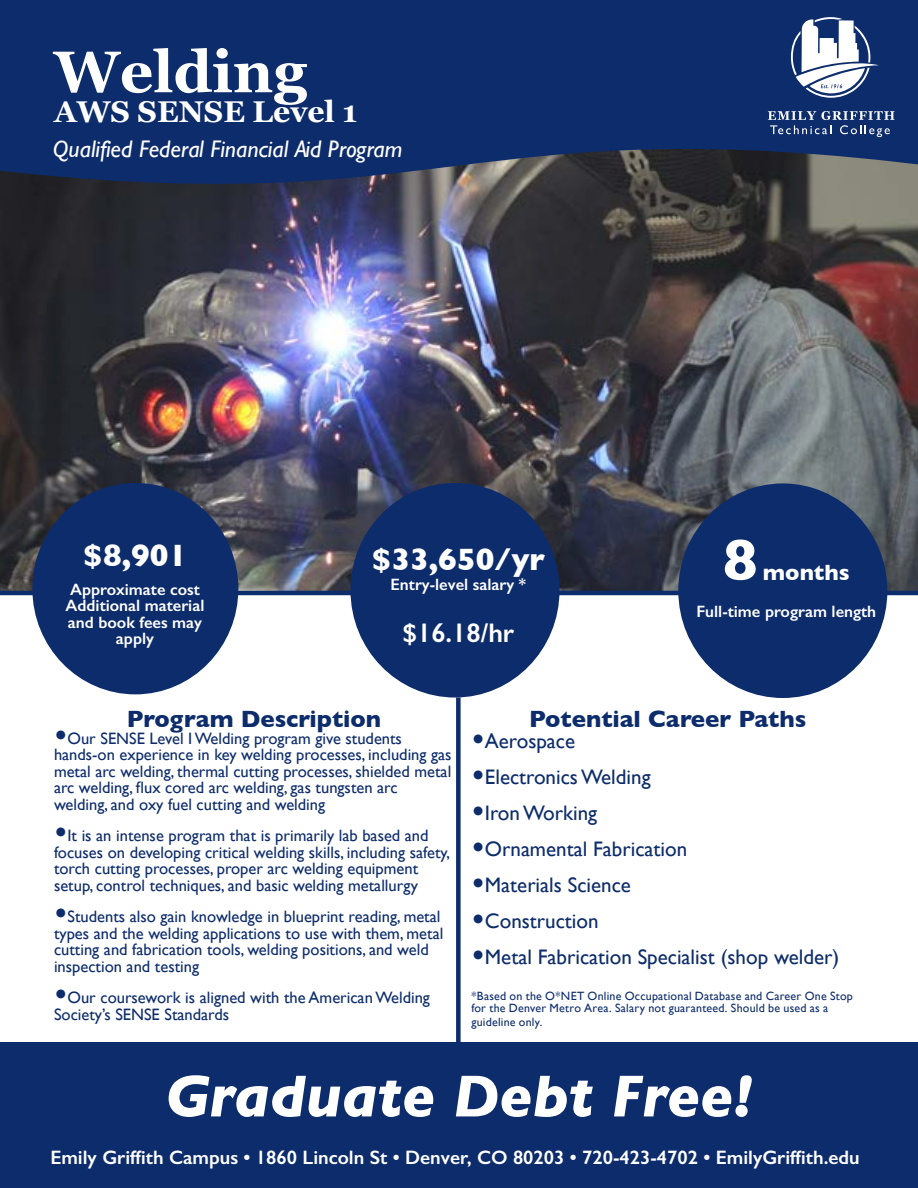
<style>
.page{position:relative;width:918px;height:1188px;background:#fff}
.page>*{position:absolute;margin:0;border:0;box-sizing:border-box;transform-origin:0 0}
.t1{font:italic 700 60px "Gill Sans";color:#fff}
.t2{font:700 58.5px "Georgia";color:#fff}
.t3{font:700 58.5px "Gill Sans";color:#fff}
.t4{font:700 31.5px "Gill Sans";color:#fff}
.t5{font:700 30px "Georgia";color:#fff}
.t6{font:600 27px "Gill Sans";color:#fff}
.t7{font:700 24px "Gill Sans";color:#0d2c6c}
.t8{font:italic 24px "Gill Sans";color:#fff}
.t9{font:700 22.5px "Gill Sans";color:#fff}
.t10{font:21px "Gill Sans";color:#0d2c6c}
.t11{font:600 19.5px "Gill Sans";color:#fff}
.t12{font:16.5px/16.5px "Gill Sans";color:#0d2c6c}
.t13{font:600 16.5px/16.5px "Gill Sans";color:#fff;text-align:center}
.t14{font:12px/12px "Gill Sans";letter-spacing:.02em;color:#0d2c6c}
.s1{font-weight:700;font-size:27px}
</style>
<div class="page">
<img style="left:0;top:226px;width:918px;height:365px">
<div style="left:32px;top:483px;width:206px;height:211px;background:#0d2c6c;border-radius:50%"></div>
<hr style="left:0;top:591px;width:918px;height:4px;background:#0d2c6c">
<div style="left:678px;top:483px;width:209px;height:215px;background:#0d2c6c;border-radius:50%"></div>
<div style="left:350px;top:483px;width:210px;height:215px;background:#0d2c6c;border-radius:50%"></div>
<svg style="left:0;top:0;width:918px;height:226px;background:#1d3362"></svg>
<div style="left:456px;top:698px;width:5px;height:490px;background:#0d2c6c"></div>
<div style="left:0;top:1043px;width:918px;height:145px;background:#0d2c6c"></div>
<svg style="left:768px;top:111px;width:127px;height:26px;background:#3e578a"></svg>
<svg style="left:791px;top:17px;width:88px;height:81px"></svg>
<h2 class="t2" style="left:54px;top:28px;width:255px">Welding</h2>
<h3 class="t5" style="left:54px;top:89px;width:305px">AWS SENSE Level 1</h3>
<h3 class="t8" style="left:53px;top:135px;width:351px">Qualified Federal Financial Aid Program</h3>
<h3 class="t4" style="left:83px;top:530px;width:106px">$8,901</h3>
<p class="t13" style="left:66px;top:581px;width:140px">Approximate cost<br>Additional material and book fees may apply</p>
<h3 class="t4" style="left:372px;top:534px;width:175px">$33,650/yr</h3>
<p class="t13" style="left:391px;top:576px;width:137px">Entry-level salary *</p>
<h3 class="t6" style="left:402px;top:617px;width:113px">$16.18/hr</h3>
<h2 class="t3" style="left:723px;top:513px;width:36px">8</h2>
<h3 class="t9" style="left:763px;top:554px;width:88px">months</h3>
<p class="t13" style="left:696px;top:603px;width:181px">Full-time program length</p>
<h3 class="t7" style="left:127px;top:700px;width:256px">Program Description</h3>
<p class="t12" style="left:54px;top:730px;width:399px"><span class="s1">•</span>Our SENSE Level I Welding program give students hands-on experience in key welding processes, including gas metal arc welding, thermal cutting processes, shielded metal arc welding, flux cored arc welding, gas tungsten arc welding, and oxy fuel cutting and welding</p>
<p class="t12" style="left:54px;top:827px;width:398px"><span class="s1">•</span>It is an intense program that is primarily lab based and focuses on developing critical welding skills, including safety, torch cutting processes, proper arc welding equipment setup, control techniques, and basic welding metallurgy</p>
<p class="t12" style="left:54px;top:908px;width:391px"><span class="s1">•</span>Students also gain knowledge in blueprint reading, metal types and the welding applications to use with them, metal cutting and fabrication tools, welding positions, and weld inspection and testing</p>
<p class="t12" style="left:54px;top:989px;width:378px"><span class="s1">•</span>Our coursework is aligned with the American Welding<br>Society’s SENSE Standards</p>
<h3 class="t7" style="left:529px;top:700px;width:279px">Potential Career Paths</h3>
<p class="t10" style="left:471px;top:729px;width:105px"><span class="s1">•</span>Aerospace</p>
<p class="t10" style="left:471px;top:765px;width:181px"><span class="s1">•</span>Electronics Welding</p>
<p class="t10" style="left:471px;top:801px;width:127px"><span class="s1">•</span>Iron Working</p>
<p class="t10" style="left:471px;top:837px;width:217px"><span class="s1">•</span>Ornamental Fabrication</p>
<p class="t10" style="left:471px;top:873px;width:161px"><span class="s1">•</span>Materials Science</p>
<p class="t10" style="left:471px;top:909px;width:129px"><span class="s1">•</span>Construction</p>
<p class="t10" style="left:471px;top:945px;width:369px"><span class="s1">•</span>Metal Fabrication Specialist (shop welder)</p>
<p class="t14" style="left:471px;top:990px;width:383px">*Based on the O*NET Online Occupational Database and Career One Stop for the Denver Metro Area. Salary not guaranteed. Should be used as a</p>
<p class="t14" style="left:471px;top:1016px;width:72px">guideline only.</p>
<h1 class="t1" style="left:165px;top:1061px;width:589px">Graduate Debt Free!</h1>
<p class="t11" style="left:50px;top:1145px;width:811px">Emily Griffith Campus • 1860 Lincoln St • Denver, CO 80203 • 720-423-4702 • EmilyGriffith.edu</p>
</div>
